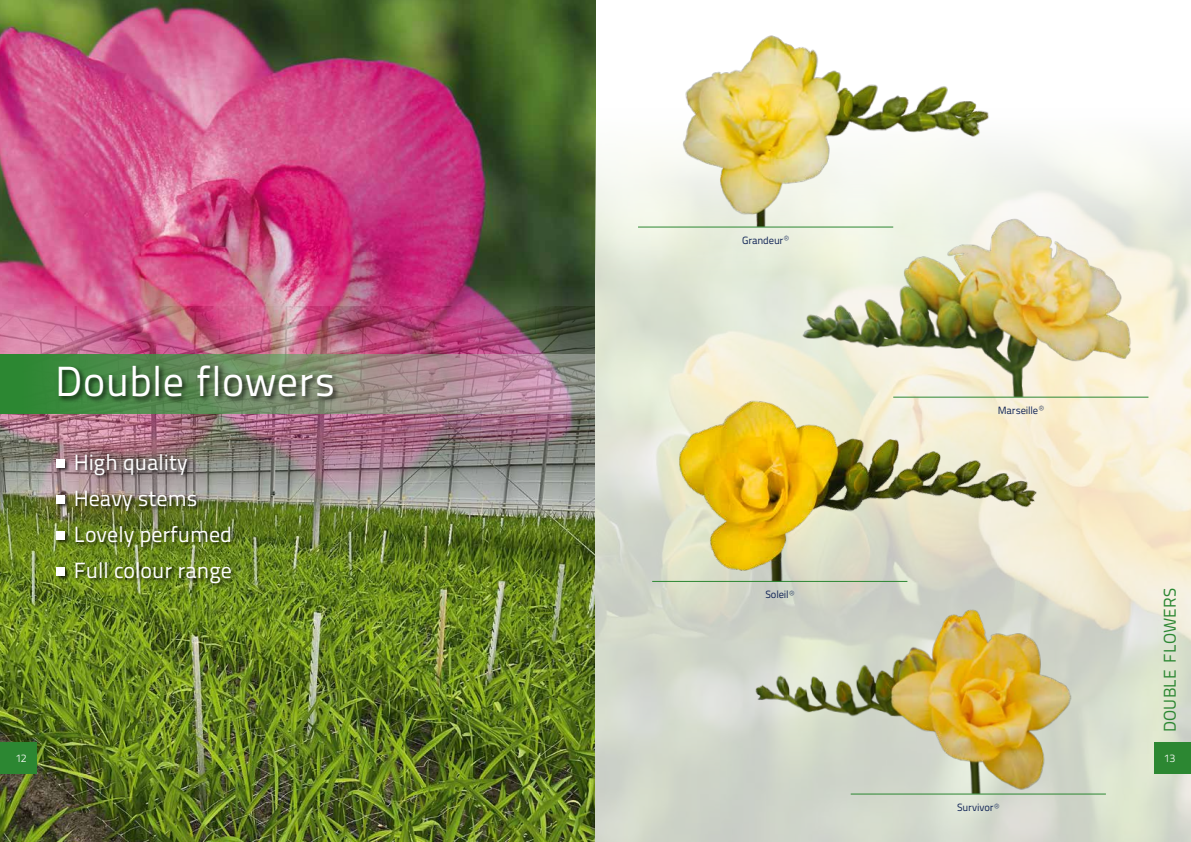
<style>
.page{position:relative;width:1191px;height:842px;background:#fff}
.page>*{position:absolute;margin:0;border:0;box-sizing:border-box;transform-origin:0 0}
.t1{font:42px "Titillium Text 22 L";letter-spacing:.01em;color:#fff}
.t2{font:22px/36px "Titillium Text 22 L";color:#fff}
.t3{font:17px "Titillium Text 22 L";letter-spacing:.015em;color:#2c8732}
.t4{font:300 11px "Titillium Text 22 L";color:#fff}
.t5{font:10.5px "Titillium Text 14 L 400 wt";letter-spacing:-.015em;color:#0f2356}
.s1{font-size:9px}
</style>
<div class="page">
<img style="left:0;top:537px;width:595px;height:305px">
<img style="left:0;top:0;width:595px;height:532px">
<img style="left:595px;top:109px;width:596px;height:733px">
<div style="left:75px;top:453px;width:160px;height:135px;background:#000;opacity:.75"></div>
<div style="left:56px;top:494px;width:14px;height:15px;background:#000;opacity:.75"></div>
<div style="left:57px;top:495px;width:8px;height:9px;background:#fff"></div>
<div style="left:56px;top:458px;width:14px;height:15px;background:#000;opacity:.75"></div>
<div style="left:57px;top:459px;width:8px;height:9px;background:#fff"></div>
<div style="left:56px;top:530px;width:14px;height:15px;background:#000;opacity:.75"></div>
<div style="left:57px;top:531px;width:8px;height:9px;background:#fff"></div>
<div style="left:56px;top:566px;width:14px;height:15px;background:#000;opacity:.75"></div>
<div style="left:57px;top:567px;width:8px;height:9px;background:#fff"></div>
<div style="left:1154px;top:743px;width:37px;height:31px;background:#2c8732"></div>
<div style="left:0;top:743px;width:37px;height:31px;background:#2c8732"></div>
<img style="left:669px;top:35px;width:335px;height:192px">
<img style="left:788px;top:202px;width:358px;height:195px">
<img style="left:670px;top:395px;width:376px;height:186px">
<img style="left:719px;top:609px;width:387px;height:185px">
<hr style="left:638px;top:227px;width:255px;height:1px;background:#2c8732">
<hr style="left:652px;top:581px;width:255px;height:1px;background:#2c8732">
<hr style="left:893px;top:397px;width:255px;height:1px;background:#2c8732">
<hr style="left:850px;top:794px;width:256px;height:1px;background:#2c8732">
<svg style="left:0;top:354px;width:595px;height:60px;background:#878c79"></svg>
<div style="left:57px;top:364px;width:284px;height:40px;background:#000;opacity:.75"></div>
<h1 class="t1" style="left:55px;top:350px;width:281px">Double flowers</h1>
<p class="t2" style="left:74px;top:443px;width:160px">High quality<br>Heavy stems<br>Lovely perfumed<br>Full colour range</p>
<p class="t5" style="left:742px;top:234px;width:48px">Grandeur<sup>®</sup></p>
<p class="t5" style="left:765px;top:588px;width:30px">Soleil<span class="s1">®</span></p>
<p class="t5" style="left:997px;top:404px;width:47px">Marseille<sup>®</sup></p>
<p class="t3" style="left:1157px;top:732px;width:146px;rotate:-90deg">DOUBLE FLOWERS</p>
<p class="t4" style="left:16px;top:751px;width:12px">12</p>
<p class="t4" style="left:1164px;top:751px;width:13px">13</p>
<p class="t5" style="left:957px;top:801px;width:44px">Survivor<span class="s1">®</span></p>
</div>
